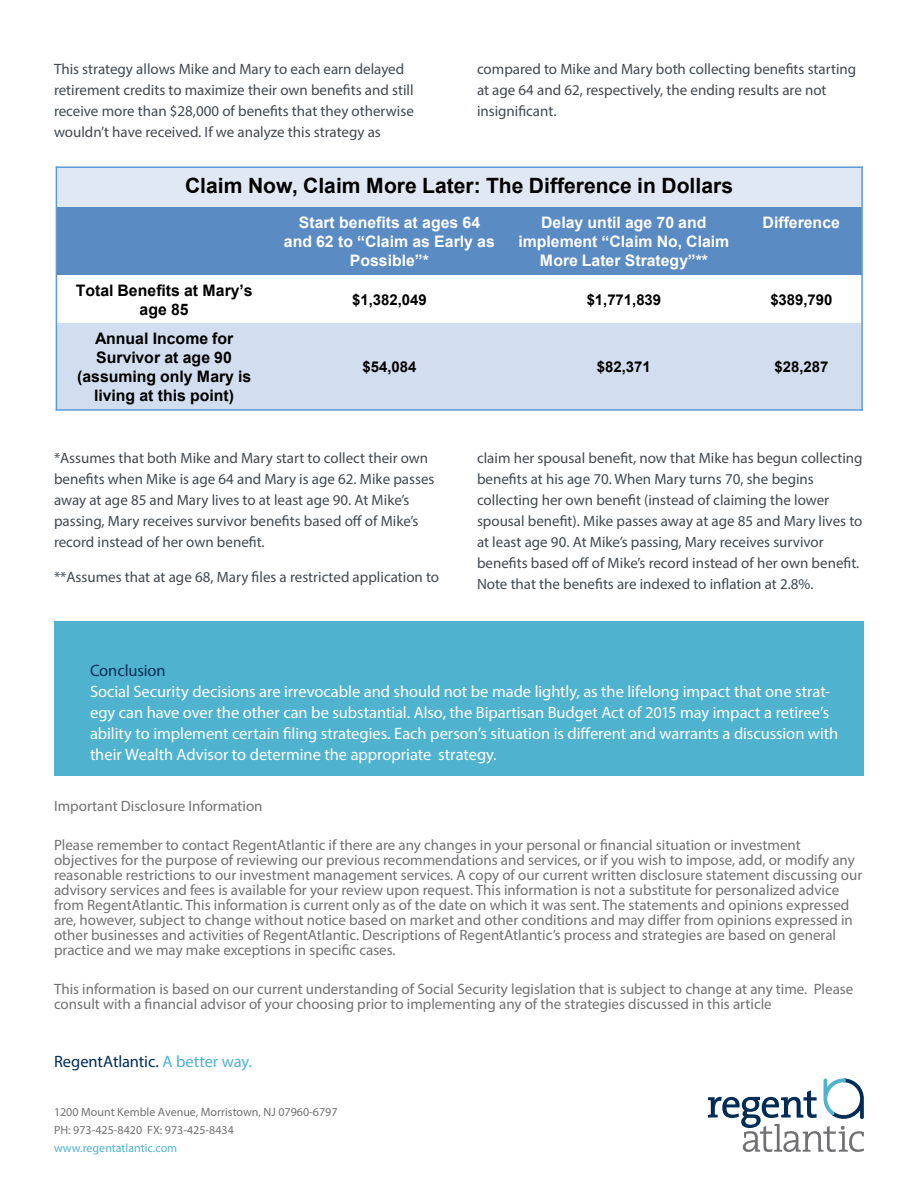
<style>
.page{position:relative;width:918px;height:1188px;background:#fff}
.page>*{position:absolute;margin:0;border:0;box-sizing:border-box;transform-origin:0 0}
.t1{font:700 21px "Arial";color:#000}
.t2{font:16.5px/21px "Myriad Pro";letter-spacing:-.005em;color:#fff}
.t3{font:16.5px "Myriad Pro";letter-spacing:-.005em;color:#002d56}
.t4{font:700 15.9px/18.9px "Arial";color:#fff;text-align:center}
.t5{font:700 15.9px/18.9px "Arial";color:#000;text-align:center}
.t6{font:15px/15px "Myriad Pro";color:#717073}
.t7{font:15px/21px "Myriad Pro";color:#414950}
.t8{font:700 15px "Arial";color:#000}
.t9{font:12px/18px "Myriad Pro";color:#717073}
.t10{font:12px "Myriad Pro";color:#4fb3cf}
.s1{color:#4fb3cf}
</style>
<div class="page">
<div style="left:54px;top:621px;width:810px;height:155px;background:#4fb3cf"></div>
<svg style="left:708px;top:1078px;width:156px;height:74px"></svg>
<div style="left:56px;top:167px;width:806px;height:40px;background:#e0e8f3"></div>
<div style="left:56px;top:207px;width:216px;height:68px;background:#5a8bc3"></div>
<div style="left:272px;top:207px;width:235px;height:68px;background:#5a8bc3"></div>
<div style="left:507px;top:207px;width:234px;height:68px;background:#5a8bc3"></div>
<div style="left:741px;top:207px;width:121px;height:68px;background:#5a8bc3"></div>
<div style="left:56px;top:324px;width:216px;height:86px;background:#d2deef"></div>
<div style="left:272px;top:324px;width:235px;height:86px;background:#d2deef"></div>
<div style="left:507px;top:324px;width:234px;height:86px;background:#d2deef"></div>
<div style="left:741px;top:324px;width:121px;height:86px;background:#d2deef"></div>
<hr style="left:56px;top:166px;width:1px;height:245px;background:#5b9bd5">
<hr style="left:861px;top:166px;width:2px;height:245px;background:#5b9bd5">
<hr style="left:56px;top:166px;width:807px;height:2px;background:#5b9bd5">
<hr style="left:56px;top:409px;width:807px;height:2px;background:#5b9bd5">
<p class="t7" style="left:54px;top:58px;width:361px">This strategy allows Mike and Mary to each earn delayed retirement credits to maximize their own benefits and still receive more than $28,000 of benefits that they otherwise wouldn’t have received. If we analyze this strategy as</p>
<p class="t7" style="left:477px;top:58px;width:381px">compared to Mike and Mary both collecting benefits starting at age 64 and 62, respectively, the ending results are not insignificant.</p>
<h1 class="t1" style="left:185px;top:172px;width:549px">Claim Now, Claim More Later: The Difference in Dollars</h1>
<p class="t4" style="left:284px;top:214px;width:212px">Start benefits at ages 64 and 62 to “Claim as Early as<br>Possible”*</p>
<p class="t4" style="left:518px;top:214px;width:212px">Delay until age 70 and implement “Claim No, Claim<br>More Later Strategy”**</p>
<p class="t4" style="left:763px;top:214px;width:79px">Difference</p>
<p class="t5" style="left:76px;top:281px;width:178px">Total Benefits at Mary’s age 85</p>
<p class="t8" style="left:352px;top:290px;width:76px">$1,382,049</p>
<p class="t8" style="left:587px;top:290px;width:76px">$1,771,839</p>
<p class="t8" style="left:770px;top:290px;width:64px">$389,790</p>
<p class="t5" style="left:77px;top:330px;width:176px">Annual Income for<br>Survivor at age 90 (assuming only Mary is living at this point)</p>
<p class="t8" style="left:363px;top:357px;width:55px">$54,084</p>
<p class="t8" style="left:597px;top:357px;width:55px">$82,371</p>
<p class="t8" style="left:775px;top:357px;width:55px">$28,287</p>
<p class="t7" style="left:54px;top:447px;width:382px">*Assumes that both Mike and Mary start to collect their own benefits when Mike is age 64 and Mary is age 62. Mike passes away at age 85 and Mary lives to at least age 90. At Mike’s passing, Mary receives survivor benefits based off of Mike’s record instead of her own benefit.</p>
<p class="t7" style="left:54px;top:566px;width:387px">**Assumes that at age 68, Mary files a restricted application to</p>
<p class="t7" style="left:477px;top:447px;width:387px">claim her spousal benefit, now that Mike has begun collecting benefits at his age 70. When Mary turns 70, she begins collecting her own benefit (instead of claiming the lower spousal benefit). Mike passes away at age 85 and Mary lives to at least age 90. At Mike’s passing, Mary receives survivor benefits based off of Mike’s record instead of her own benefit.<br>Note that the benefits are indexed to inflation at 2.8%.</p>
<p class="t3" style="left:90px;top:660px;width:77px">Conclusion</p>
<p class="t2" style="left:90px;top:680px;width:750px">Social Security decisions are irrevocable and should not be made lightly, as the lifelong impact that one strat&shy;egy can have over the other can be substantial. Also, the Bipartisan Budget Act of 2015 may impact a retiree’s ability to implement certain filing strategies. Each person’s situation is different and warrants a discussion with their Wealth Advisor to determine the appropriate strategy.</p>
<p class="t6" style="left:54px;top:798px;width:210px">Important Disclosure Information</p>
<p class="t6" style="left:54px;top:837px;width:810px">Please remember to contact RegentAtlantic if there are any changes in your personal or financial situation or investment objectives for the purpose of reviewing our previous recommendations and services, or if you wish to impose, add, or modify any reasonable restrictions to our investment management services. A copy of our current written disclosure statement discussing our advisory services and fees is available for your review upon request. This information is not a substitute for personalized advice from RegentAtlantic. This information is current only as of the date on which it was sent. The statements and opinions expressed are, however, subject to change without notice based on market and other conditions and may differ from opinions expressed in other businesses and activities of RegentAtlantic. Descriptions of RegentAtlantic’s process and strategies are based on general practice and we may make exceptions in specific cases.</p>
<p class="t6" style="left:54px;top:981px;width:801px">This information is based on our current understanding of Social Security legislation that is subject to change at any time. Please consult with a financial advisor of your choosing prior to implementing any of the strategies discussed in this article</p>
<p class="t3" style="left:54px;top:1051px;width:200px">RegentAtlantic. <span class="s1">A better way.</span></p>
<p class="t9" style="left:54px;top:1103px;width:285px">1200 Mount Kemble Avenue, Morristown, NJ 07960-6797<br>PH: 973-425-8420 FX: 973-425-8434</p>
<p class="t10" style="left:54px;top:1141px;width:125px">www.regentatlantic.com</p>
</div>
